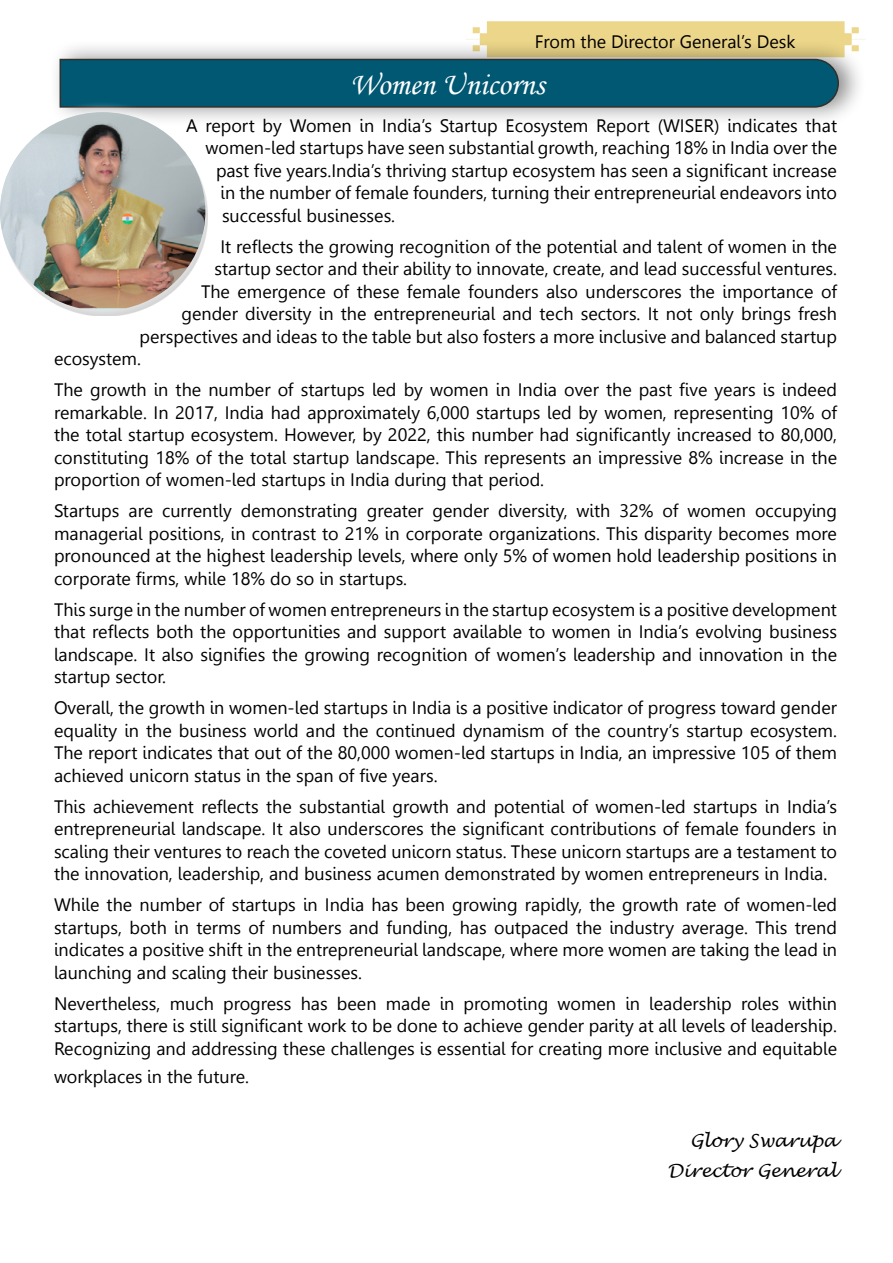
<style>
.page{position:relative;width:893px;height:1263px;background:#fff}
.page>*{position:absolute;margin:0;border:0;box-sizing:border-box;transform-origin:0 0}
.t1{font:31.5px "Monotype Corsiva";color:#fff}
.t2{font:18px/22.5px "Leelawadee";color:#000;text-align:justify}
.t3{font:italic 18px/29.7px "Lucida Handwriting";color:#000;text-align:right}
</style>
<div class="page">
<div style="left:49px;top:39px;width:818px;height:89px;background:#000;opacity:.46"></div>
<svg style="left:59px;top:21px;width:807px;height:87px"></svg>
<div style="left:0;top:101px;width:217px;height:221px;background:#fff;opacity:.75"></div>
<img style="left:0;top:112px;width:205px;height:196px">
<p class="t2" style="left:535px;top:30px;width:262px">From the Director General’s Desk</p>
<h1 class="t1" style="left:350px;top:65px;width:196px">Women Unicorns</h1>
<p class="t2" style="left:186px;top:114px;width:653px">A report by Women in India’s Startup Ecosystem Report (WISER) indicates that</p>
<p class="t2" style="left:205px;top:137px;width:633px">women-led startups have seen substantial growth, reaching 18% in India over the</p>
<p class="t2" style="left:216px;top:159px;width:622px">past five years.India’s thriving startup ecosystem has seen a significant increase</p>
<p class="t2" style="left:220px;top:182px;width:618px">in the number of female founders, turning their entrepreneurial endeavors into</p>
<p class="t2" style="left:222px;top:204px;width:175px">successful businesses.</p>
<p class="t2" style="left:220px;top:235px;width:618px">It reflects the growing recognition of the potential and talent of women in the</p>
<p class="t2" style="left:214px;top:258px;width:624px">startup sector and their ability to innovate, create, and lead successful ventures.</p>
<p class="t2" style="left:201px;top:280px;width:637px">The emergence of these female founders also underscores the importance of</p>
<p class="t2" style="left:182px;top:303px;width:657px">gender diversity in the entrepreneurial and tech sectors. It not only brings fresh</p>
<p class="t2" style="left:140px;top:325px;width:699px">perspectives and ideas to the table but also fosters a more inclusive and balanced startup</p>
<p class="t2" style="left:54px;top:348px;width:89px">ecosystem.</p>
<p class="t2" style="left:54px;top:379px;width:785px">The growth in the number of startups led by women in India over the past five years is indeed remarkable. In 2017, India had approximately 6,000 startups led by women, representing 10% of the total startup ecosystem. However, by 2022, this number had significantly increased to 80,000, constituting 18% of the total startup landscape. This represents an impressive 8% increase in the proportion of women-led startups in India during that period.</p>
<p class="t2" style="left:54px;top:500px;width:784px">Startups are currently demonstrating greater gender diversity, with 32% of women occupying managerial positions, in contrast to 21% in corporate organizations. This disparity becomes more pronounced at the highest leadership levels, where only 5% of women hold leadership positions in corporate firms, while 18% do so in startups.</p>
<p class="t2" style="left:54px;top:598px;width:785px">This surge in the number of women entrepreneurs in the startup ecosystem is a positive development that reflects both the opportunities and support available to women in India’s evolving business landscape. It also signifies the growing recognition of women’s leadership and innovation in the startup sector.</p>
<p class="t2" style="left:54px;top:697px;width:785px">Overall, the growth in women-led startups in India is a positive indicator of progress toward gender equality in the business world and the continued dynamism of the country’s startup ecosystem.<br>The report indicates that out of the 80,000 women-led startups in India, an impressive 105 of them achieved unicorn status in the span of five years.</p>
<p class="t2" style="left:54px;top:795px;width:785px">This achievement reflects the substantial growth and potential of women-led startups in India’s entrepreneurial landscape. It also underscores the significant contributions of female founders in scaling their ventures to reach the coveted unicorn status. These unicorn startups are a testament to the innovation, leadership, and business acumen demonstrated by women entrepreneurs in India.</p>
<p class="t2" style="left:54px;top:894px;width:785px">While the number of startups in India has been growing rapidly, the growth rate of women-led startups, both in terms of numbers and funding, has outpaced the industry average. This trend indicates a positive shift in the entrepreneurial landscape, where more women are taking the lead in launching and scaling their businesses.</p>
<p class="t2" style="left:54px;top:992px;width:785px">Nevertheless, much progress has been made in promoting women in leadership roles within startups, there is still significant work to be done to achieve gender parity at all levels of leadership.<br>Recognizing and addressing these challenges is essential for creating more inclusive and equitable</p>
<p class="t2" style="left:54px;top:1066px;width:197px">workplaces in the future.</p>
<p class="t3" style="left:667px;top:1126px;width:171px">Glory Swarupa<br>Director General</p>
</div>
